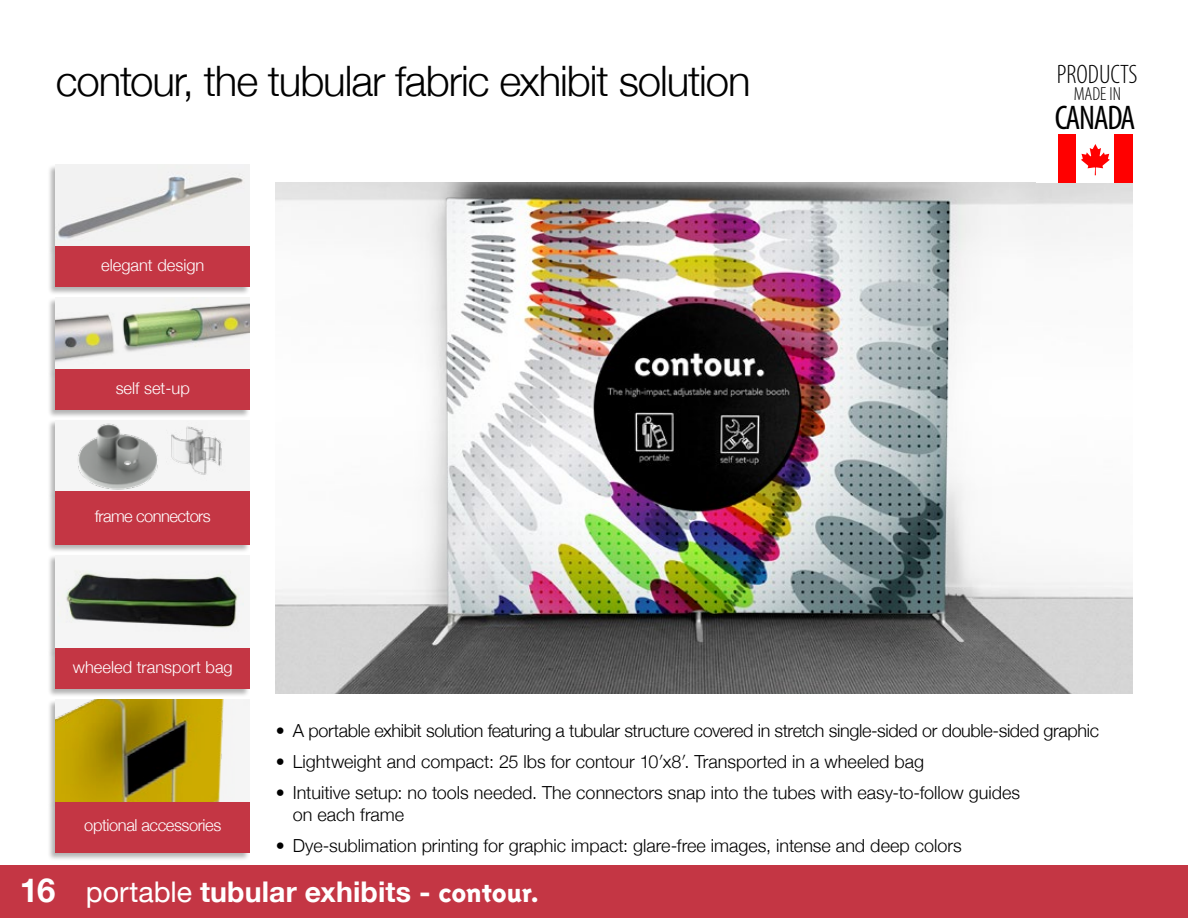
<style>
.page{position:relative;width:1188px;height:918px;background:#fff}
.page>*{position:absolute;margin:0;border:0;box-sizing:border-box;transform-origin:0 0}
.t1{font:300 42px "Helvetica Neue";letter-spacing:-.025em;color:#000}
.t2{font:condensed 34.35px "Myriad Pro";letter-spacing:-.04em;color:#000}
.t3{font:700 28.5px "Helvetica Neue";letter-spacing:.005em;color:#fff}
.t4{font:300 condensed 26.85px "Myriad Pro";color:#000}
.t5{font:300 condensed 18.9px "Myriad Pro";color:#000}
.t6{font:300 18px/22.5px "Helvetica Neue";letter-spacing:-.005em;color:#000}
.t7{font:300 16.5px "Helvetica Neue";color:#fff}
.t8{font:300 16.5px "Helvetica Neue";letter-spacing:-.025em;color:#fff}
.t9{font:300 16.5px "Helvetica Neue";letter-spacing:-.035em;color:#fff}
.s1{font-size:33px}
.s2{font-weight:400}
.s3{font-family:"Triplex Sans";font-weight:800}
</style>
<div class="page">
<div style="left:47px;top:164px;width:203px;height:92px;background:#000;opacity:.3"></div>
<img style="left:56px;top:165px;width:194px;height:81px">
<div style="left:47px;top:699px;width:203px;height:112px;background:#000;opacity:.3"></div>
<img style="left:56px;top:699px;width:194px;height:102px">
<div style="left:47px;top:246px;width:203px;height:50px;background:#000;opacity:.3"></div>
<div style="left:56px;top:246px;width:194px;height:41px;background:#c43644"></div>
<div style="left:47px;top:801px;width:203px;height:60px;background:#000;opacity:.3"></div>
<div style="left:56px;top:802px;width:194px;height:50px;background:#c43644"></div>
<div style="left:47px;top:297px;width:203px;height:81px;background:#000;opacity:.3"></div>
<img style="left:56px;top:297px;width:194px;height:72px">
<div style="left:47px;top:419px;width:203px;height:81px;background:#000;opacity:.3"></div>
<div style="left:56px;top:420px;width:194px;height:71px;background:#f5f5f5"></div>
<img style="left:78px;top:423px;width:63px;height:67px">
<img style="left:141px;top:426px;width:81px;height:59px">
<div style="left:47px;top:555px;width:203px;height:102px;background:#000;opacity:.3"></div>
<div style="left:56px;top:555px;width:194px;height:93px;background:#f5f5f5"></div>
<img style="left:66px;top:573px;width:173px;height:55px">
<div style="left:47px;top:369px;width:203px;height:49px;background:#000;opacity:.3"></div>
<div style="left:56px;top:369px;width:194px;height:41px;background:#c43644"></div>
<div style="left:47px;top:491px;width:203px;height:63px;background:#000;opacity:.3"></div>
<div style="left:56px;top:491px;width:194px;height:54px;background:#c43644"></div>
<div style="left:47px;top:648px;width:203px;height:50px;background:#000;opacity:.3"></div>
<div style="left:56px;top:648px;width:194px;height:41px;background:#c43644"></div>
<img style="left:276px;top:183px;width:857px;height:511px">
<div style="left:1058px;top:135px;width:74px;height:48px;background:#f00"></div>
<div style="left:1077px;top:135px;width:37px;height:48px;background:#fff"></div>
<svg style="left:1081px;top:144px;width:29px;height:31px"></svg>
<div style="left:0;top:865px;width:1188px;height:53px;background:#c43644"></div>
<h1 class="t1" style="left:56px;top:47px;width:697px">contour, the tubular fabric exhibit solution</h1>
<p class="t7" style="left:101px;top:252px;width:105px">elegant design</p>
<p class="t7" style="left:116px;top:375px;width:76px">self set-up</p>
<p class="t9" style="left:95px;top:503px;width:118px">frame connectors</p>
<p class="t7" style="left:73px;top:654px;width:161px">wheeled transport bag</p>
<h3 class="t4" style="left:1057px;top:59px;width:82px">PRODUCTS</h3>
<p class="t5" style="left:1074px;top:83px;width:49px">MADE IN</p>
<h2 class="t2" style="left:1054px;top:96px;width:83px">CANADA</h2>
<p class="t8" style="left:84px;top:812px;width:139px">optional accessories</p>
<p class="t6" style="left:276px;top:718px;width:825px">• A portable exhibit solution featuring a tubular structure covered in stretch single-sided or double-sided graphic</p>
<p class="t6" style="left:276px;top:749px;width:650px">• Lightweight and compact: 25 lbs for contour 10′x8′. Transported in a wheeled bag</p>
<p class="t6" style="left:293px;top:780px;width:729px;text-indent:-17px">• Intuitive setup: no tools needed. The connectors snap into the tubes with easy-to-follow guides on each frame</p>
<p class="t6" style="left:276px;top:833px;width:688px">• Dye-sublimation printing for graphic impact: glare-free images, intense and deep colors</p>
<h3 class="t3" style="left:20px;top:869px;width:520px"><span class="s1">16</span> <span class="s2">portable</span> tubular exhibits - <span class="s3">contour.</span></h3>
</div>
